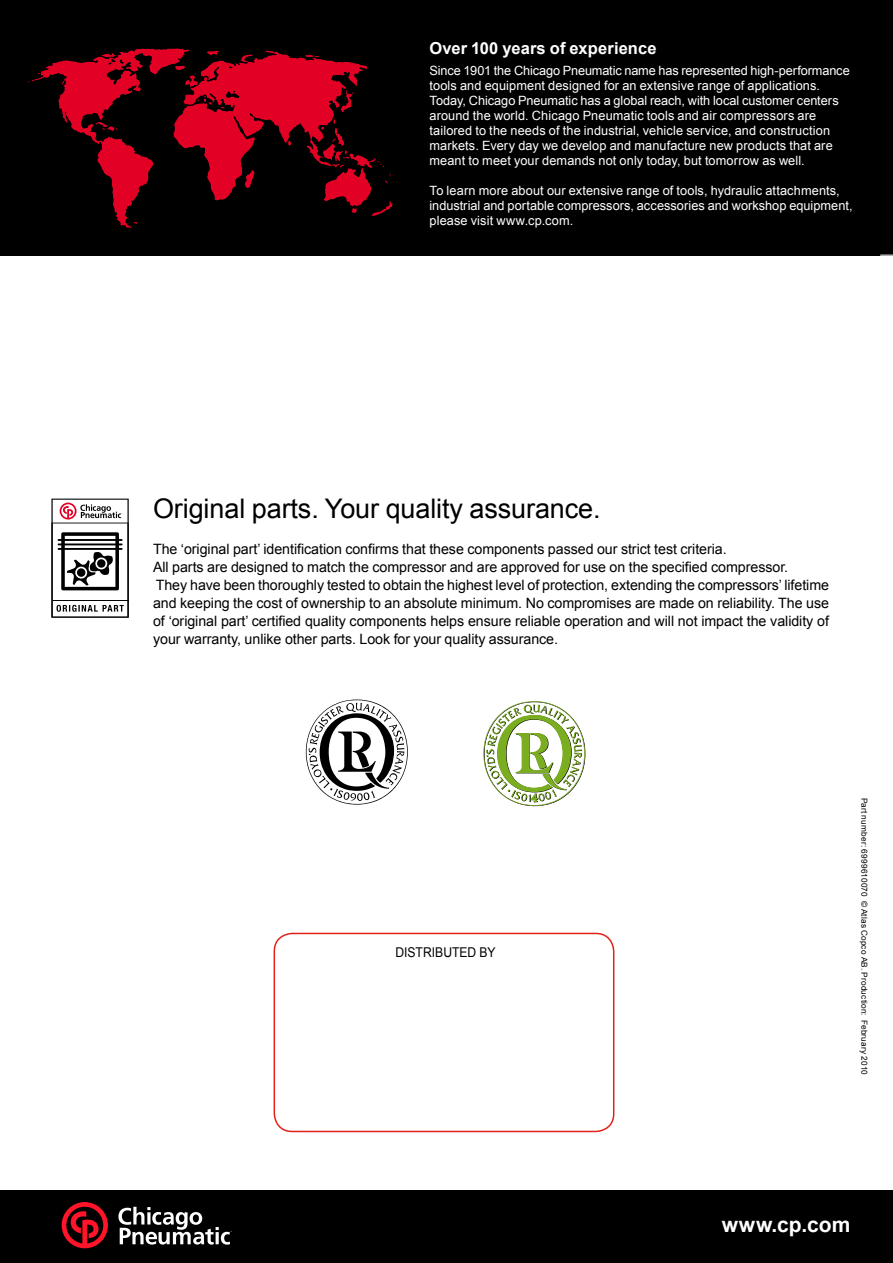
<style>
.page{position:relative;width:893px;height:1263px;background:#fff}
.page>*{position:absolute;margin:0;border:0;box-sizing:border-box;transform-origin:0 0}
.t1{font:27px "Arial";letter-spacing:-.005em;color:#000}
.t2{font:700 21px "Arial";letter-spacing:.005em;color:#fff}
.t3{font:700 16.5px "Arial";letter-spacing:.005em;color:#fff}
.t4{font:14.25px/18px "Arial";letter-spacing:-.005em;color:#000}
.t5{font:13.5px "Arial";color:#000;scale:.9 1}
.t6{font:12.75px/15px "Arial";letter-spacing:.005em;color:#fff}
.t7{font:8.25px "Arial";letter-spacing:.02em;color:#000}
</style>
<div class="page">
<svg style="left:306px;top:699px;width:102px;height:106px"></svg>
<div style="left:274px;top:933px;width:340px;height:199px;border:2px solid #e32119;border-radius:18px"></div>
<div style="left:0;top:1191px;width:893px;height:72px;background:#000"></div>
<svg style="left:0;top:0;width:880px;height:255px;background:#2a0007"></svg>
<div style="left:880px;top:0;width:13px;height:255px;background:#000"></div>
<svg style="left:880px;top:255px;width:13px;height:1px"></svg>
<div style="left:429px;top:0;width:426px;height:255px;background:#000"></div>
<svg style="left:118px;top:1207px;width:112px;height:37px"></svg>
<svg style="left:62px;top:1202px;width:46px;height:46px"></svg>
<svg style="left:51px;top:499px;width:78px;height:119px"></svg>
<svg style="left:483px;top:701px;width:102px;height:105px"></svg>
<img style="left:90px;top:48px;width:84px;height:15px">
<p class="t3" style="left:429px;top:38px;width:229px">Over 100 years of experience</p>
<p class="t6" style="left:429px;top:63px;width:422px">Since 1901 the Chicago Pneumatic name has represented high-performance tools and equipment designed for an extensive range of applications.<br>Today, Chicago Pneumatic has a global reach, with local customer centers around the world. Chicago Pneumatic tools and air compressors are tailored to the needs of the industrial, vehicle service, and construction markets. Every day we develop and manufacture new products that are meant to meet your demands not only today, but tomorrow as well.</p>
<p class="t6" style="left:429px;top:183px;width:425px">To learn more about our extensive range of tools, hydraulic attachments, industrial and portable compressors, accessories and workshop equipment, please visit www.cp.com.</p>
<h1 class="t1" style="left:153px;top:494px;width:449px">Original parts. Your quality assurance.</h1>
<p class="t4" style="left:153px;top:540px;width:677px">The ‘original part’ identification confirms that these components passed our strict test criteria.<br>All parts are designed to match the compressor and are approved for use on the specified compressor.<br>They have been thoroughly tested to obtain the highest level of protection, extending the compressors’ lifetime and keeping the cost of ownership to an absolute minimum. No compromises are made on reliability. The use of ‘original part’ certified quality components helps ensure reliable operation and will not impact the validity of your warranty, unlike other parts. Look for your quality assurance.</p>
<p class="t5" style="left:395px;top:944px;width:113px">DISTRIBUTED BY</p>
<p class="t7" style="left:869px;top:798px;width:279px;rotate:90deg">Part number: 6999610070 © Atlas Copco AB. Production: February 2010</p>
<h2 class="t2" style="left:722px;top:1211px;width:130px">www.cp.com</h2>
</div>
